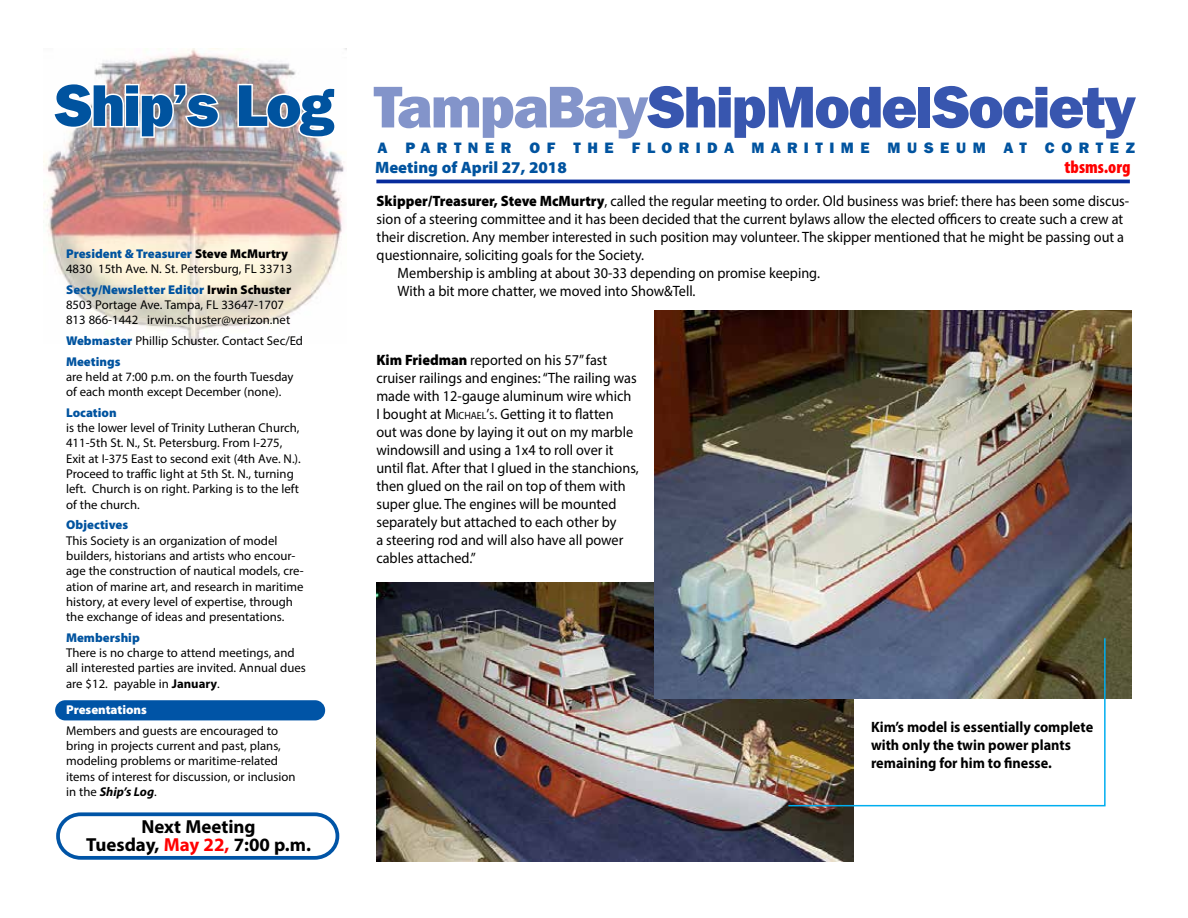
<style>
.page{position:relative;width:1188px;height:918px;background:#fff}
.page>*{position:absolute;margin:0;border:0;box-sizing:border-box;transform-origin:0 0}
.t1{font:800 58.5px "Franklin Gothic IT Cby BT";letter-spacing:-.03em;color:#3856af}
.t2{font:800 58.5px "Franklin Gothic IT Cby BT";letter-spacing:-.03em;color:#00539f}
.t3{font:700 18.9px/18px "Myriad Pro";color:#000;text-align:center}
.t4{font:900 condensed 18px "Myriad Pro";color:#f00}
.t5{font:900 16.5px "Myriad Pro";color:#00539f}
.t6{font:15px/18px "Myriad Pro";color:#000;scale:.95 1}
.t7{font:700 15px/18px "Myriad Pro";color:#000;scale:.95 1}
.t8{font:800 15px "Franklin Gothic IT Cby BT";letter-spacing:.435em;color:#00539f}
.t9{font:12.75px/15.3px "Myriad Pro";color:#000}
.t10{font:900 12.75px "Myriad Pro";color:#00539f}
.t11{font:900 12.75px "Myriad Pro";color:#fff}
.s1{font-weight:900;color:#00539f}
.s2{font-weight:900}
.s3{font-weight:700}
.s4{font-weight:700;font-style:italic}
.s5{color:#f00}
.s6{color:#8394ca}
.s7{font-style:inherit}
.s8{font-size:10.5px}
</style>
<div class="page">
<img style="left:44px;top:48px;width:303px;height:295px">
<hr style="left:376px;top:180px;width:754px;height:3px;background:#062b9c">
<div style="left:55px;top:700px;width:270px;height:20px;background:#0054a6;border-radius:10px"></div>
<svg style="left:51px;top:81px;width:170px;height:58px"></svg>
<svg style="left:236px;top:82px;width:101px;height:57px"></svg>
<svg style="left:56px;top:812px;width:284px;height:48px"></svg>
<img style="left:376px;top:582px;width:477px;height:279px">
<img style="left:654px;top:310px;width:477px;height:388px">
<svg style="left:787px;top:637px;width:319px;height:170px"></svg>
<h1 class="t2" style="left:54px;top:68px;width:283px">Ship’s Log</h1>
<p class="t9" style="left:66px;top:245px;width:228px"><span class="s1">President &amp; Treasurer</span> <span class="s2">Steve McMurtry<br></span>4830 15th Ave. N. St. Petersburg, FL 33713</p>
<p class="t9" style="left:66px;top:281px;width:227px"><span class="s1">Secty/Newsletter Editor</span> <span class="s2">Irwin Schuster<br></span>8503 Portage Ave. Tampa, FL 33647-1707<br>813 866-1442 irwin.schuster@verizon.net</p>
<p class="t9" style="left:66px;top:330px;width:239px;line-height:20.7px"><span class="s1">Webmaster</span> Phillip Schuster. Contact Sec/Ed<br><span class="s1">Meetings</span></p>
<p class="t9" style="left:66px;top:369px;width:229px">are held at 7:00 p.m. on the fourth Tuesday of each month except December (none).</p>
<p class="t10" style="left:66px;top:404px;width:52px">Location</p>
<p class="t9" style="left:66px;top:420px;width:236px">is the lower level of Trinity Lutheran Church, 411-5th St. N., St. Petersburg. From I-275, Exit at I-375 East to second exit (4th Ave. N.).<br>Proceed to traffic light at 5th St. N., turning left. Church is on right. Parking is to the left of the church.</p>
<p class="t10" style="left:66px;top:517px;width:64px">Objectives</p>
<p class="t9" style="left:66px;top:533px;width:239px">This Society is an organization of model builders, historians and artists who encour&shy;age the construction of nautical models, cre&shy;ation of marine art, and research in maritime history, at every level of expertise, through the exchange of ideas and presentations.</p>
<p class="t10" style="left:66px;top:629px;width:75px">Membership</p>
<p class="t9" style="left:66px;top:645px;width:241px">There is no charge to attend meetings, and all interested parties are invited. Annual dues are $12. payable in <span class="s3">January</span>.</p>
<p class="t11" style="left:66px;top:701px;width:82px">Presentations</p>
<p class="t9" style="left:66px;top:723px;width:231px">Members and guests are encouraged to bring in projects current and past, plans, modeling problems or maritime-related items of interest for discussion, or inclusion in the <span class="s4">Ship’s Log</span>.</p>
<h2 class="t3" style="left:86px;top:817px;width:226px">Next Meeting<br>Tuesday, <span class="s5">May 22,</span> 7:00 p.m.</h2>
<h1 class="t1" style="left:373px;top:69px;width:764px"><span class="s6">TampaBay</span>ShipModelSociety</h1>
<p class="t5" style="left:375px;top:157px;width:193px">Meeting of April 27, 2018</p>
<p class="t8" style="left:378px;top:138px;width:759px">A PARTNER OF THE FLORIDA MARITIME MUSEUM AT CORTEZ</p>
<h3 class="t4" style="left:1065px;top:155px;width:67px">tbsms.org</h3>
<p class="t6" style="left:377px;top:191px;width:794px"><span class="s2">Skipper/Treasurer, Steve McMurtry</span>, called the regular meeting to order. Old business was brief: there has been some discus-</p>
<p class="t6" style="left:377px;top:209px;width:787px">sion of a steering committee and it has been decided that the current bylaws allow the elected officers to create such a crew at</p>
<p class="t6" style="left:377px;top:227px;width:788px">their discretion. Any member interested in such position may volunteer. The skipper mentioned that he might be passing out a</p>
<p class="t6" style="left:377px;top:245px;width:283px">questionnaire, soliciting goals for the Society.</p>
<p class="t6" style="left:398px;top:263px;width:446px">Membership is ambling at about 30-33 depending on promise keeping.</p>
<p class="t6" style="left:398px;top:281px;width:315px">With a bit more chatter, we moved into Show&amp;Tell.</p>
<p class="t6" style="left:376px;top:351px;width:278px"><span class="s2">Kim Friedman</span> reported on his 57” fast cruiser railings and engines: “The railing was made with 12-gauge aluminum wire which<br>I bought at <span class="s7">M</span><span class="s8">ICHAEL</span><span class="s7">’</span><span class="s8">S</span>. Getting it to flatten<br>out was done by laying it out on my marble windowsill and using a 1x4 to roll over it until flat. After that I glued in the stanchions, then glued on the rail on top of them with super glue. The engines will be mounted separately but attached to each other by<br>a steering rod and will also have all power cables attached.”</p>
<p class="t7" style="left:871px;top:717px;width:235px">Kim’s model is essentially complete with only the twin power plants remaining for him to finesse.</p>
</div>
